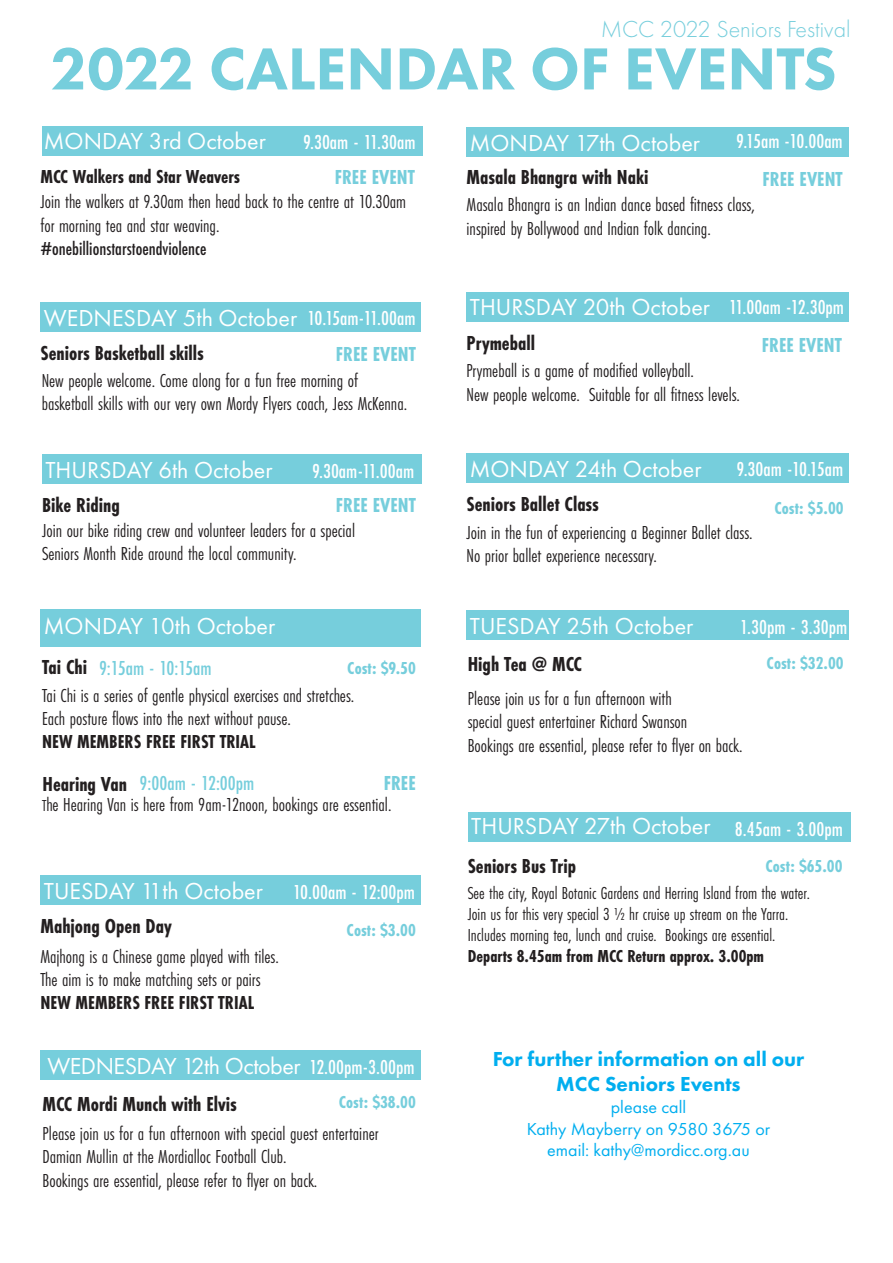
<style>
.page{position:relative;width:893px;height:1263px;background:#fff}
.page>*{position:absolute;margin:0;border:0;box-sizing:border-box;transform-origin:0 0}
.t1{font:800 61.5px "Futura PT";color:#76cedc}
.t2{font:24px "Futura PT";color:#fff}
.t3{font:300 24px "Futura PT";color:#76cedc}
.t4{font:24px "Futura PT";letter-spacing:-.02em;color:#fff}
.t5{font:700 21px "Futura PT Cond";color:#231f20}
.t6{font:500 21px "Futura PT Cond";color:#fff}
.t7{font:700 21px "Futura PT Cond";color:#76cedc}
.t8{font:800 21px/25.2px "Futura PT";color:#00aeef;text-align:center}
.t9{font:500 21px "Futura PT Cond";color:#76cedc}
.t10{font:19.5px/23.4px "Futura PT Cond";color:#231f20}
.t11{font:700 19.5px "Futura PT Cond";color:#231f20}
.t12{font:500 19.5px "Futura PT Cond";color:#231f20}
.t13{font:18px/21px "Futura PT Cond";color:#231f20}
.t14{font:700 18px "Futura PT Cond";color:#76cedc}
.t15{font:18px/21.6px "Futura PT";color:#00aeef;text-align:center}
.t16{font:700 18px "Futura PT Cond";color:#231f20}
.s1{font-size:16.5px}
</style>
<div class="page">
<div style="left:42px;top:126px;width:381px;height:30px;background:#76cedc"></div>
<div style="left:40px;top:302px;width:381px;height:30px;background:#76cedc"></div>
<div style="left:40px;top:875px;width:381px;height:30px;background:#76cedc"></div>
<div style="left:40px;top:1050px;width:381px;height:30px;background:#76cedc"></div>
<div style="left:467px;top:127px;width:382px;height:30px;background:#76cedc"></div>
<div style="left:467px;top:453px;width:382px;height:30px;background:#76cedc"></div>
<div style="left:467px;top:292px;width:382px;height:30px;background:#76cedc"></div>
<div style="left:467px;top:610px;width:382px;height:30px;background:#76cedc"></div>
<div style="left:468px;top:812px;width:382px;height:30px;background:#76cedc"></div>
<div style="left:42px;top:454px;width:379px;height:30px;background:#76cedc"></div>
<div style="left:40px;top:609px;width:381px;height:38px;background:#76cedc"></div>
<p class="t3" style="left:601px;top:15px;width:251px">MCC 2022 Seniors Festival</p>
<h1 class="t1" style="left:50px;top:30px;width:788px">2022 CALENDAR OF EVENTS</h1>
<p class="t2" style="left:44px;top:127px;width:223px">MONDAY 3rd October</p>
<p class="t6" style="left:303px;top:130px;width:114px">9.30am - 11.30am</p>
<p class="t11" style="left:40px;top:165px;width:201px">MCC Walkers and Star Weavers</p>
<p class="t10" style="left:40px;top:190px;width:367px">Join the walkers at 9.30am then head back to the centre at 10.30am for morning tea and star weaving.</p>
<p class="t12" style="left:40px;top:237px;width:167px">#onebillionstarstoendviolence</p>
<p class="t7" style="left:335px;top:165px;width:82px">FREE EVENT</p>
<p class="t2" style="left:44px;top:304px;width:255px">WEDNESDAY 5th October</p>
<p class="t5" style="left:40px;top:341px;width:165px">Seniors Basketball skills</p>
<p class="t6" style="left:308px;top:306px;width:110px">10.15am-11.00am</p>
<p class="t7" style="left:336px;top:342px;width:82px">FREE EVENT</p>
<p class="t10" style="left:42px;top:369px;width:367px">New people welcome. Come along for a fun free morning of basketball skills with our very own Mordy Flyers coach, Jess McKenna.</p>
<p class="t2" style="left:45px;top:455px;width:229px">THURSDAY 6th October</p>
<p class="t6" style="left:312px;top:458px;width:104px">9.30am-11.00am</p>
<p class="t5" style="left:42px;top:493px;width:79px">Bike Riding</p>
<p class="t10" style="left:42px;top:518px;width:315px">Join our bike riding crew and volunteer leaders for a special<br>Seniors Month Ride around the local community.</p>
<p class="t7" style="left:336px;top:493px;width:82px">FREE EVENT</p>
<p class="t2" style="left:44px;top:612px;width:233px">MONDAY 10th October</p>
<p class="t5" style="left:42px;top:655px;width:47px">Tai Chi</p>
<p class="t9" style="left:99px;top:655px;width:114px">9:15am - 10:15am</p>
<p class="t14" style="left:347px;top:657px;width:70px">Cost: $9.50</p>
<p class="t10" style="left:42px;top:683px;width:314px">Tai Chi is a series of gentle physical exercises and stretches.<br>Each posture flows into the next without pause.</p>
<p class="t11" style="left:42px;top:731px;width:215px">NEW MEMBERS FREE FIRST TRIAL</p>
<p class="t5" style="left:43px;top:771px;width:86px">Hearing Van</p>
<p class="t9" style="left:139px;top:771px;width:117px">9:00am - 12:00pm</p>
<p class="t7" style="left:384px;top:771px;width:34px">FREE</p>
<p class="t10" style="left:42px;top:793px;width:351px"><span class="s1">T</span>he Hearing Van is here from 9am-12noon, bookings are essential.</p>
<p class="t2" style="left:44px;top:876px;width:221px">TUESDAY 11th October</p>
<p class="t5" style="left:40px;top:914px;width:133px">Mahjong Open Day</p>
<p class="t10" style="left:41px;top:944px;width:240px">Majhong is a Chinese game played with tiles.<br>The aim is to make matching sets or pairs</p>
<p class="t11" style="left:41px;top:992px;width:215px">NEW MEMBERS FREE FIRST TRIAL</p>
<p class="t6" style="left:293px;top:879px;width:124px">10.00am - 12:00pm</p>
<p class="t14" style="left:347px;top:919px;width:71px">Cost: $3.00</p>
<p class="t4" style="left:47px;top:1052px;width:255px">WEDNESDAY 12th October</p>
<p class="t5" style="left:43px;top:1091px;width:196px">MCC Mordi Munch with Elvis</p>
<p class="t6" style="left:309px;top:1054px;width:107px">12.00pm-3.00pm</p>
<p class="t14" style="left:339px;top:1091px;width:79px">Cost: $38.00</p>
<p class="t10" style="left:43px;top:1121px;width:338px">Please join us for a fun afternoon with special guest entertainer<br>Damian Mullin at the Mordialloc Football Club.<br>Bookings are essential, please refer to flyer on back.</p>
<p class="t2" style="left:470px;top:129px;width:232px">MONDAY 17th October</p>
<p class="t5" style="left:467px;top:165px;width:184px">Masala Bhangra with Naki</p>
<p class="t6" style="left:736px;top:129px;width:108px">9.15am -10.00am</p>
<p class="t7" style="left:763px;top:167px;width:82px">FREE EVENT</p>
<p class="t10" style="left:467px;top:193px;width:290px">Masala Bhangra is an Indian dance based fitness class, inspired by Bollywood and Indian folk dancing.</p>
<p class="t2" style="left:470px;top:293px;width:242px">THURSDAY 20th October</p>
<p class="t5" style="left:467px;top:331px;width:70px">Prymeball</p>
<p class="t6" style="left:729px;top:295px;width:117px">11.00am -12.30pm</p>
<p class="t7" style="left:762px;top:333px;width:82px">FREE EVENT</p>
<p class="t10" style="left:467px;top:359px;width:275px">Prymeball is a game of modified volleyball.<br>New people welcome. Suitable for all fitness levels.</p>
<p class="t2" style="left:470px;top:455px;width:233px">MONDAY 24th October</p>
<p class="t5" style="left:467px;top:492px;width:134px">Seniors Ballet Class</p>
<p class="t6" style="left:737px;top:457px;width:108px">9.30am -10.15am</p>
<p class="t14" style="left:774px;top:497px;width:71px">Cost: $5.00</p>
<p class="t10" style="left:467px;top:521px;width:288px">Join in the fun of experiencing a Beginner Ballet class.<br>No prior ballet experience necessary.</p>
<p class="t2" style="left:470px;top:612px;width:225px">TUESDAY 25th October</p>
<p class="t5" style="left:468px;top:652px;width:116px">High Tea @ MCC</p>
<p class="t6" style="left:740px;top:615px;width:109px">1.30pm - 3.30pm</p>
<p class="t14" style="left:767px;top:653px;width:79px">Cost: $32.00</p>
<p class="t10" style="left:468px;top:687px;width:276px">Please join us for a fun afternoon with<br>special guest entertainer Richard Swanson<br>Bookings are essential, please refer to flyer on back.</p>
<p class="t2" style="left:471px;top:811px;width:241px">THURSDAY 27th October</p>
<p class="t5" style="left:468px;top:854px;width:110px">Seniors Bus Trip</p>
<p class="t6" style="left:735px;top:816px;width:110px">8.45am - 3.00pm</p>
<p class="t14" style="left:765px;top:856px;width:79px">Cost: $65.00</p>
<p class="t13" style="left:468px;top:882px;width:344px">See the city, Royal Botanic Gardens and Herring Island from the water.<br>Join us for this very special 3 ½ hr cruise up stream on the Yarra.<br>Includes morning tea, lunch and cruise. Bookings are essential.</p>
<p class="t16" style="left:468px;top:945px;width:298px">Departs 8.45am from MCC Return approx. 3.00pm</p>
<p class="t8" style="left:493px;top:1046px;width:313px">For further information on all our<br>MCC Seniors Events</p>
<p class="t15" style="left:527px;top:1096px;width:245px">please call<br>Kathy Mayberry on 9580 3675 or email: kathy@mordicc.org.au</p>
</div>
